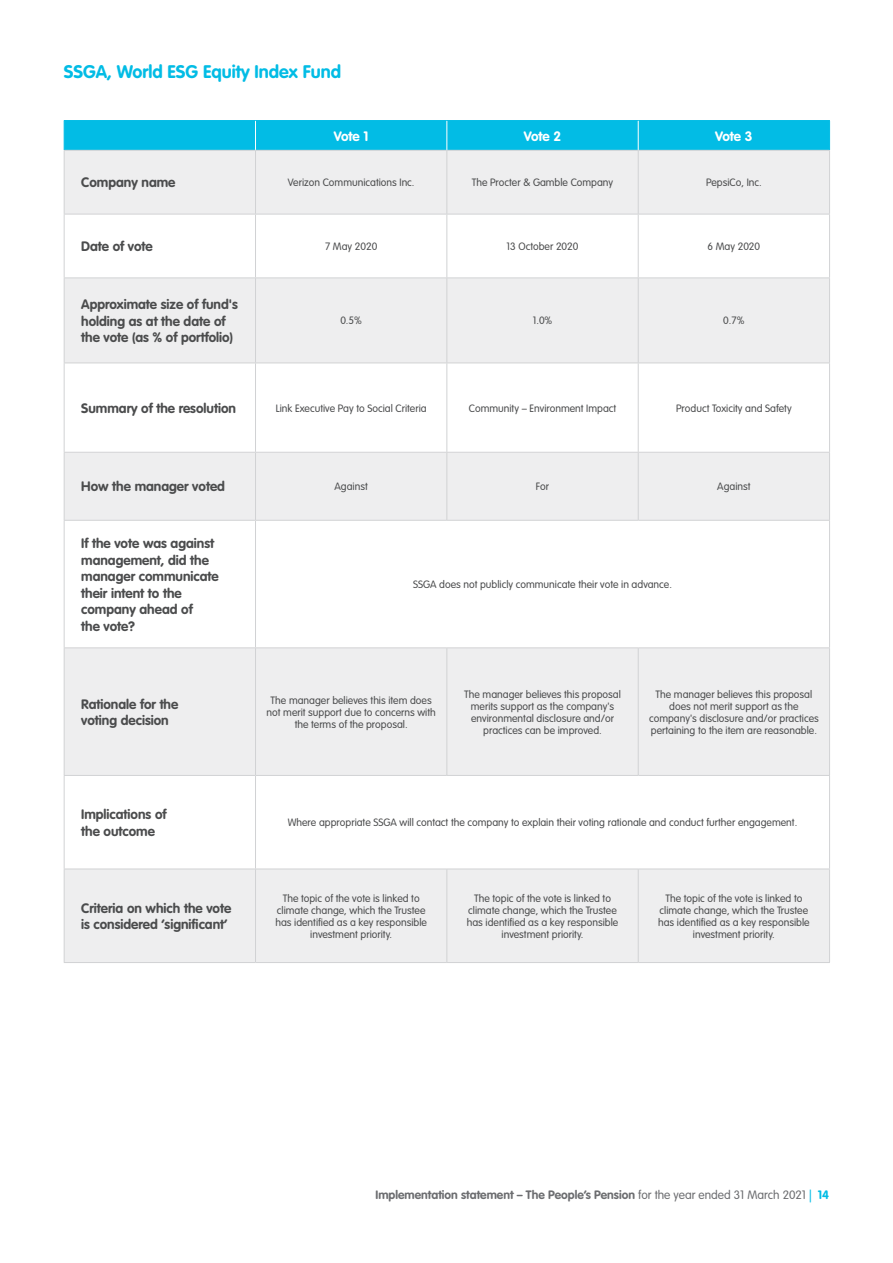
<style>
.page{position:relative;width:893px;height:1263px;background:#fff}
.page>*{position:absolute;margin:0;border:0;box-sizing:border-box;transform-origin:0 0}
.Sub-heading_1{font:700 18px "VAG Rounded Std";color:#02bce5}
.Table_Body_Style{font:700 13.5px/16.5px "VAG Rounded Std";color:#4b4c4d}
.Table_Heading_Style{font:700 13.5px "VAG Rounded Std";color:#fff}
.t1{font:700 12px "VAG Rounded Std";color:#6c6d70}
.Bulleted_Body_10_13{font:300 10.5px/12px "VAG Rounded Std";color:#4b4c4d;text-align:center}
.s1{font-weight:300}
.s2{font-weight:300;color:#02bce5}
.s3{color:#02bce5}
</style>
<div class="page">
<div style="left:65px;top:151px;width:764px;height:811px;background:#eeeeef"></div>
<svg style="left:65px;top:215px;width:764px;height:654px"></svg>
<hr style="left:64px;top:120px;width:191px;height:1px;background:#02bce5">
<hr style="left:255px;top:120px;width:192px;height:1px;background:#02bce5">
<hr style="left:447px;top:120px;width:191px;height:1px;background:#02bce5">
<hr style="left:638px;top:120px;width:192px;height:1px;background:#02bce5">
<hr style="left:64px;top:150px;width:191px;height:1px;background:#d1d2d4">
<hr style="left:64px;top:151px;width:1px;height:63px;background:#d1d2d4">
<hr style="left:255px;top:150px;width:192px;height:1px;background:#d1d2d4">
<hr style="left:255px;top:151px;width:1px;height:63px;background:#d1d2d4">
<hr style="left:447px;top:150px;width:191px;height:1px;background:#d1d2d4">
<hr style="left:446px;top:151px;width:1px;height:63px;background:#d1d2d4">
<hr style="left:638px;top:150px;width:192px;height:1px;background:#d1d2d4">
<hr style="left:638px;top:151px;width:1px;height:63px;background:#d1d2d4">
<hr style="left:829px;top:151px;width:1px;height:63px;background:#d1d2d4">
<hr style="left:64px;top:214px;width:191px;height:1px;background:#d1d2d4">
<hr style="left:64px;top:214px;width:1px;height:63px;background:#d1d2d4">
<hr style="left:255px;top:214px;width:192px;height:1px;background:#d1d2d4">
<hr style="left:255px;top:214px;width:1px;height:63px;background:#d1d2d4">
<hr style="left:447px;top:214px;width:191px;height:1px;background:#d1d2d4">
<hr style="left:446px;top:214px;width:1px;height:63px;background:#d1d2d4">
<hr style="left:638px;top:214px;width:192px;height:1px;background:#d1d2d4">
<hr style="left:638px;top:214px;width:1px;height:63px;background:#d1d2d4">
<hr style="left:829px;top:214px;width:1px;height:63px;background:#d1d2d4">
<hr style="left:64px;top:277px;width:191px;height:1px;background:#d1d2d4">
<hr style="left:64px;top:278px;width:1px;height:85px;background:#d1d2d4">
<hr style="left:255px;top:277px;width:192px;height:1px;background:#d1d2d4">
<hr style="left:255px;top:278px;width:1px;height:85px;background:#d1d2d4">
<hr style="left:447px;top:277px;width:191px;height:1px;background:#d1d2d4">
<hr style="left:446px;top:278px;width:1px;height:85px;background:#d1d2d4">
<hr style="left:638px;top:277px;width:192px;height:1px;background:#d1d2d4">
<hr style="left:638px;top:278px;width:1px;height:85px;background:#d1d2d4">
<hr style="left:829px;top:278px;width:1px;height:85px;background:#d1d2d4">
<hr style="left:64px;top:363px;width:191px;height:1px;background:#d1d2d4">
<hr style="left:64px;top:363px;width:1px;height:89px;background:#d1d2d4">
<hr style="left:255px;top:363px;width:192px;height:1px;background:#d1d2d4">
<hr style="left:255px;top:363px;width:1px;height:89px;background:#d1d2d4">
<hr style="left:447px;top:363px;width:191px;height:1px;background:#d1d2d4">
<hr style="left:446px;top:363px;width:1px;height:89px;background:#d1d2d4">
<hr style="left:638px;top:363px;width:192px;height:1px;background:#d1d2d4">
<hr style="left:638px;top:363px;width:1px;height:89px;background:#d1d2d4">
<hr style="left:829px;top:363px;width:1px;height:89px;background:#d1d2d4">
<hr style="left:64px;top:452px;width:191px;height:1px;background:#d1d2d4">
<hr style="left:64px;top:453px;width:1px;height:67px;background:#d1d2d4">
<hr style="left:255px;top:452px;width:192px;height:1px;background:#d1d2d4">
<hr style="left:255px;top:453px;width:1px;height:67px;background:#d1d2d4">
<hr style="left:447px;top:452px;width:191px;height:1px;background:#d1d2d4">
<hr style="left:446px;top:453px;width:1px;height:67px;background:#d1d2d4">
<hr style="left:638px;top:452px;width:192px;height:1px;background:#d1d2d4">
<hr style="left:638px;top:453px;width:1px;height:67px;background:#d1d2d4">
<hr style="left:829px;top:453px;width:1px;height:67px;background:#d1d2d4">
<hr style="left:64px;top:520px;width:191px;height:1px;background:#d1d2d4">
<hr style="left:64px;top:521px;width:1px;height:126px;background:#d1d2d4">
<hr style="left:255px;top:520px;width:192px;height:1px;background:#d1d2d4">
<hr style="left:255px;top:521px;width:1px;height:126px;background:#d1d2d4">
<hr style="left:447px;top:520px;width:191px;height:1px;background:#d1d2d4">
<hr style="left:638px;top:520px;width:192px;height:1px;background:#d1d2d4">
<hr style="left:829px;top:521px;width:1px;height:126px;background:#d1d2d4">
<hr style="left:64px;top:647px;width:191px;height:1px;background:#d1d2d4">
<hr style="left:64px;top:648px;width:1px;height:127px;background:#d1d2d4">
<hr style="left:255px;top:647px;width:192px;height:1px;background:#d1d2d4">
<hr style="left:255px;top:648px;width:1px;height:127px;background:#d1d2d4">
<hr style="left:447px;top:647px;width:191px;height:1px;background:#d1d2d4">
<hr style="left:446px;top:648px;width:1px;height:127px;background:#d1d2d4">
<hr style="left:638px;top:647px;width:192px;height:1px;background:#d1d2d4">
<hr style="left:638px;top:648px;width:1px;height:127px;background:#d1d2d4">
<hr style="left:829px;top:648px;width:1px;height:127px;background:#d1d2d4">
<hr style="left:64px;top:775px;width:191px;height:1px;background:#d1d2d4">
<hr style="left:64px;top:776px;width:1px;height:93px;background:#d1d2d4">
<hr style="left:255px;top:775px;width:192px;height:1px;background:#d1d2d4">
<hr style="left:255px;top:776px;width:1px;height:93px;background:#d1d2d4">
<hr style="left:447px;top:775px;width:191px;height:1px;background:#d1d2d4">
<hr style="left:638px;top:775px;width:192px;height:1px;background:#d1d2d4">
<hr style="left:829px;top:776px;width:1px;height:93px;background:#d1d2d4">
<hr style="left:64px;top:869px;width:191px;height:1px;background:#d1d2d4">
<hr style="left:64px;top:869px;width:1px;height:93px;background:#d1d2d4">
<hr style="left:255px;top:869px;width:192px;height:1px;background:#d1d2d4">
<hr style="left:255px;top:869px;width:1px;height:93px;background:#d1d2d4">
<hr style="left:447px;top:869px;width:191px;height:1px;background:#d1d2d4">
<hr style="left:446px;top:869px;width:1px;height:93px;background:#d1d2d4">
<hr style="left:638px;top:869px;width:192px;height:1px;background:#d1d2d4">
<hr style="left:638px;top:869px;width:1px;height:93px;background:#d1d2d4">
<hr style="left:829px;top:869px;width:1px;height:93px;background:#d1d2d4">
<hr style="left:64px;top:962px;width:191px;height:1px;background:#d1d2d4">
<hr style="left:255px;top:962px;width:192px;height:1px;background:#d1d2d4">
<hr style="left:447px;top:962px;width:191px;height:1px;background:#d1d2d4">
<hr style="left:638px;top:962px;width:192px;height:1px;background:#d1d2d4">
<div style="left:64px;top:121px;width:766px;height:29px;background:#02bce5"></div>
<p class="Sub-heading_1" style="left:64px;top:61px;width:279px">SSGA, World ESG Equity Index Fund</p>
<p class="Table_Heading_Style" style="left:334px;top:128px;width:36px">Vote 1</p>
<p class="Table_Heading_Style" style="left:524px;top:128px;width:39px">Vote 2</p>
<p class="Table_Heading_Style" style="left:715px;top:128px;width:39px">Vote 3</p>
<p class="Table_Body_Style" style="left:81px;top:175px;width:96px">Company name</p>
<p class="Bulleted_Body_10_13" style="left:288px;top:177px;width:128px">Verizon Communications Inc.</p>
<p class="Bulleted_Body_10_13" style="left:472px;top:177px;width:143px">The Procter &amp; Gamble Company</p>
<p class="Bulleted_Body_10_13" style="left:706px;top:177px;width:57px">PepsiCo, Inc.</p>
<p class="Table_Body_Style" style="left:81px;top:239px;width:73px">Date of vote</p>
<p class="Bulleted_Body_10_13" style="left:325px;top:241px;width:54px">7 May 2020</p>
<p class="Bulleted_Body_10_13" style="left:507px;top:241px;width:73px">13 October 2020</p>
<p class="Bulleted_Body_10_13" style="left:708px;top:241px;width:54px">6 May 2020</p>
<p class="Table_Body_Style" style="left:81px;top:297px;width:158px">Approximate size of fund's holding as at the date of the vote (as % of portfolio)</p>
<p class="Bulleted_Body_10_13" style="left:340px;top:315px;width:23px">0.5%</p>
<p class="Bulleted_Body_10_13" style="left:533px;top:315px;width:21px">1.0%</p>
<p class="Bulleted_Body_10_13" style="left:723px;top:315px;width:23px">0.7%</p>
<p class="Table_Body_Style" style="left:81px;top:400px;width:156px">Summary of the resolution</p>
<p class="Bulleted_Body_10_13" style="left:276px;top:402px;width:152px">Link Executive Pay to Social Criteria</p>
<p class="Bulleted_Body_10_13" style="left:469px;top:402px;width:149px">Community – Environment Impact</p>
<p class="Bulleted_Body_10_13" style="left:676px;top:402px;width:117px">Product Toxicity and Safety</p>
<p class="Table_Body_Style" style="left:81px;top:479px;width:145px">How the manager voted</p>
<p class="Bulleted_Body_10_13" style="left:335px;top:481px;width:35px">Against</p>
<p class="Bulleted_Body_10_13" style="left:536px;top:481px;width:15px">For</p>
<p class="Bulleted_Body_10_13" style="left:717px;top:481px;width:35px">Against</p>
<p class="Table_Body_Style" style="left:81px;top:535px;width:139px">If the vote was against management, did the manager communicate their intent to the company ahead of<br>the vote?</p>
<p class="Bulleted_Body_10_13" style="left:413px;top:579px;width:260px">SSGA does not publicly communicate their vote in advance.</p>
<p class="Table_Body_Style" style="left:81px;top:696px;width:99px">Rationale for the voting decision</p>
<p class="Bulleted_Body_10_13" style="left:267px;top:694px;width:171px">The manager believes this item does not merit support due to concerns with the terms of the proposal.</p>
<p class="Bulleted_Body_10_13" style="left:464px;top:688px;width:158px">The manager believes this proposal merits support as the company's environmental disclosure and/or practices can be improved.</p>
<p class="Bulleted_Body_10_13" style="left:649px;top:688px;width:171px">The manager believes this proposal does not merit support as the company's disclosure and/or practices pertaining to the item are reasonable.</p>
<p class="Table_Body_Style" style="left:81px;top:807px;width:87px">Implications of the outcome</p>
<p class="Bulleted_Body_10_13" style="left:288px;top:817px;width:511px">Where appropriate SSGA will contact the company to explain their voting rationale and conduct further engagement.</p>
<p class="Table_Body_Style" style="left:81px;top:900px;width:152px">Criteria on which the vote is considered ‘significant’</p>
<p class="Bulleted_Body_10_13" style="left:275px;top:892px;width:153px">The topic of the vote is linked to climate change, which the Trustee has identified as a key responsible investment priority.</p>
<p class="Bulleted_Body_10_13" style="left:467px;top:892px;width:153px">The topic of the vote is linked to climate change, which the Trustee has identified as a key responsible investment priority.</p>
<p class="Bulleted_Body_10_13" style="left:658px;top:892px;width:153px">The topic of the vote is linked to climate change, which the Trustee has identified as a key responsible investment priority.</p>
<p class="t1" style="left:375px;top:1188px;width:455px">Implementation statement – The People’s Pension <span class="s1">for the year ended 31 March 2021</span> <span class="s2">|</span> <span class="s3">14</span></p>
</div>
